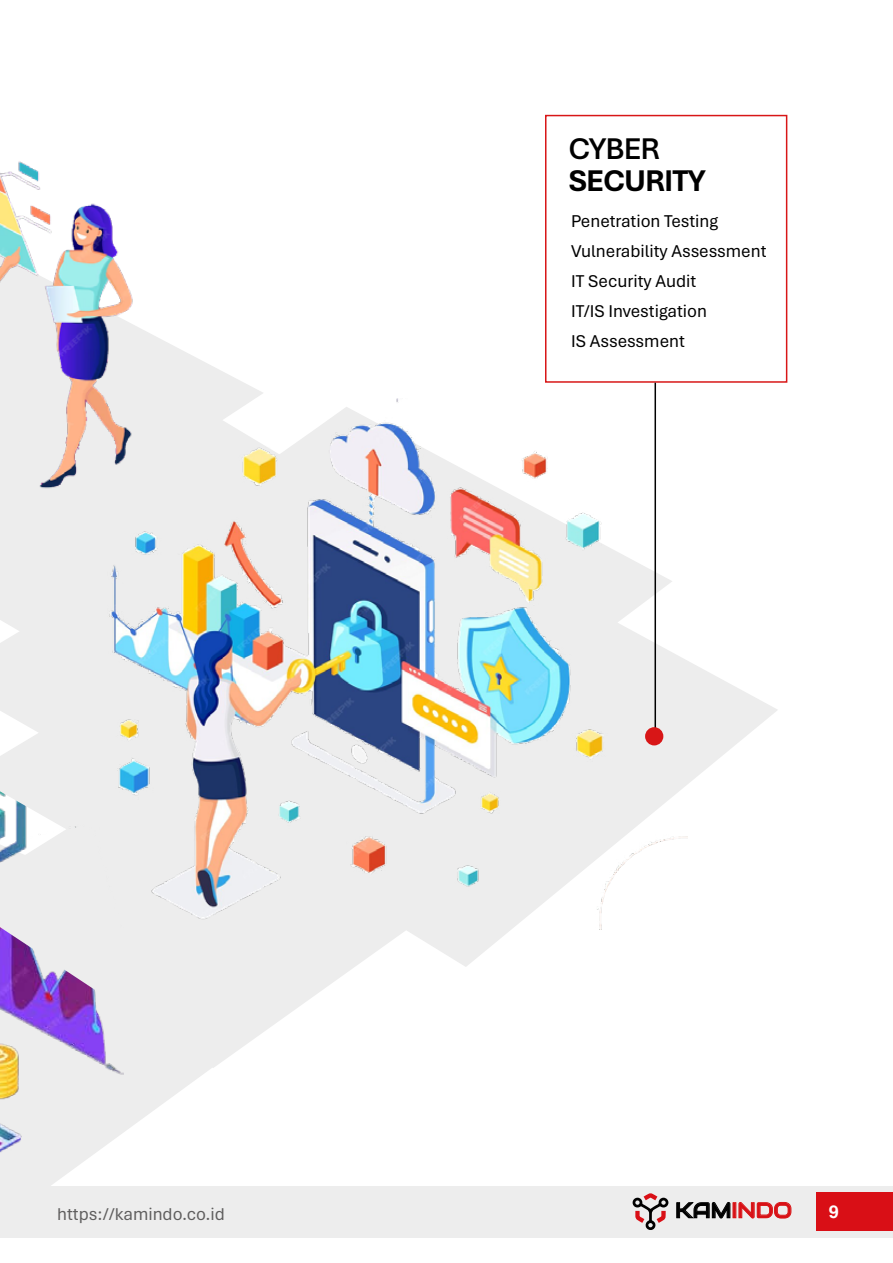
<style>
.page{position:relative;width:893px;height:1263px;background:#fff}
.page>*{position:absolute;margin:0;border:0;box-sizing:border-box;transform-origin:0 0}
.t1{font:700 31.5px "Aptos";letter-spacing:-.03em;color:#000}
.t2{font:600 31.5px "Aptos";letter-spacing:-.03em;color:#000}
.t3{font:21.6px "Audiowide";color:#d90f16}
.t4{font:18px/30.2px "Aptos";color:#000}
.t5{font:18px "Aptos";color:#5f5e5e}
.t6{font:700 18px "Helvetica";color:#fff}
.s1{color:#000}
</style>
<div class="page">
<div style="left:0;top:1186px;width:893px;height:51px;background:#ededed"></div>
<svg style="left:0;top:1068px;width:211px;height:118px"></svg>
<img style="left:0;top:1068px;width:123px;height:97px">
<svg style="left:179px;top:349px;width:84px;height:49px;fill:#ededed"></svg>
<svg style="left:0;top:551px;width:777px;height:517px"></svg>
<img style="left:24px;top:398px;width:664px;height:532px">
<img style="left:0;top:161px;width:179px;height:390px">
<div style="left:545px;top:115px;width:242px;height:268px;background:#fff;border:2px solid #d81617"></div>
<hr style="left:654px;top:383px;width:2px;height:357px;background:#000">
<div style="left:645px;top:727px;width:18px;height:18px;background:#d81617;border-radius:50%"></div>
<svg style="left:632px;top:1193px;width:36px;height:37px"></svg>
<div style="left:816px;top:1193px;width:77px;height:38px;background:#d90f16"></div>
<h1 class="t2" style="left:568px;top:127px;width:93px">CYBER</h1>
<h1 class="t1" style="left:568px;top:159px;width:139px">SECURITY</h1>
<p class="t4" style="left:571px;top:205px;width:197px">Penetration Testing<br>Vulnerability Assessment<br>IT Security Audit<br>IT/IS Investigation<br>IS Assessment</p>
<p class="t5" style="left:57px;top:1202px;width:169px">https://kamindo.co.id</p>
<p class="t3" style="left:675px;top:1196px;width:118px"><span class="s1">KAM</span>INDO</p>
<p class="t6" style="left:829px;top:1201px;width:12px">9</p>
</div>
